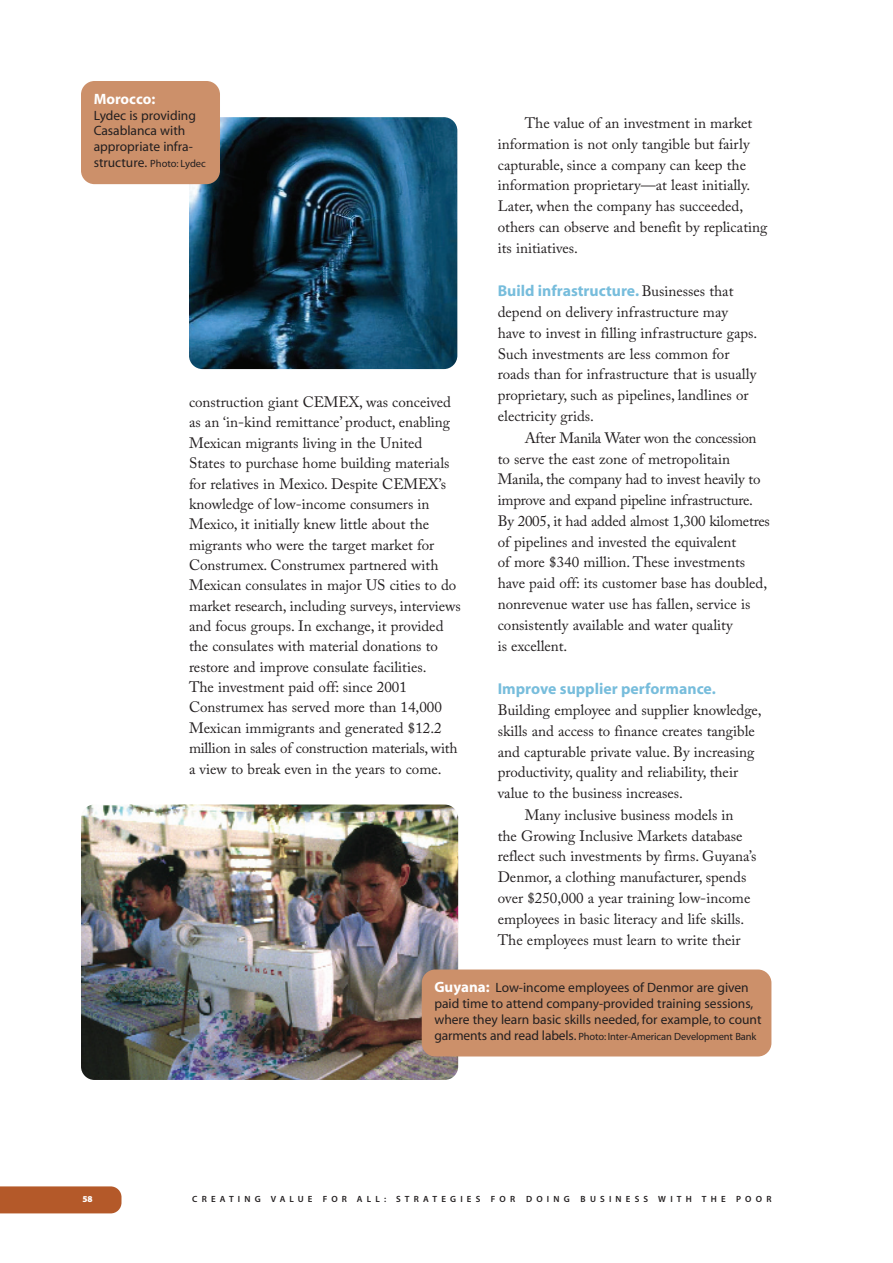
<style>
.page{position:relative;width:893px;height:1263px;background:#fff}
.page>*{position:absolute;margin:0;border:0;box-sizing:border-box;transform-origin:0 0}
.t1{font:700 15.75px "Myriad";color:#77bddc}
.t2{font:15px/20.7px "Adobe Caslon Pro";color:#231f20}
.t3{font:700 15px "Myriad";color:#fff}
.t4{font:13.5px/15.9px "Myriad";color:#231f20}
.t5{font:10.5px "Myriad";letter-spacing:-.01em;color:#231f20}
.t6{font:9px "Myriad MM 565 600";letter-spacing:.465em;color:#231f20}
.t7{font:9px "Myriad MM 830 600";color:#fff}
.s1{font-size:13.5px}
.s2{font-family:"Adobe Caslon Pro";font-weight:400;font-size:15px;color:#231f20}
.s3{font-weight:700;font-size:15px;color:#fff}
</style>
<div class="page">
<div style="left:0;top:1186px;width:122px;height:27px;background:#b45929"></div>
<img style="left:81px;top:804px;width:377px;height:276px;border-radius:14px">
<img style="left:189px;top:117px;width:268px;height:252px;border-radius:14px">
<div style="left:81px;top:81px;width:139px;height:103px;background:#cc906a;border-radius:14px"></div>
<div style="left:422px;top:969px;width:349px;height:87px;background:#cc906a;border-radius:14px"></div>
<p class="t3" style="left:94px;top:93px;width:63px">Morocco:</p>
<p class="t4" style="left:94px;top:108px;width:104px">Lydec is providing<br>Casablanca with appropriate infra-</p>
<p class="t5" style="left:94px;top:160px;width:114px"><span class="s1">structure.</span> Photo: Lydec</p>
<p class="t2" style="left:189px;top:393px;width:273px">construction giant CEMEX, was conceived as an ‘in-kind remittance’ product, enabling Mexican migrants living in the United States to purchase home building materials for relatives in Mexico. Despite CEMEX’s knowledge of low-income consumers in Mexico, it initially knew little about the migrants who were the target market for Construmex. Construmex partnered with Mexican consulates in major US cities to do market research, including surveys, interviews and focus groups. In exchange, it provided the consulates with material donations to restore and improve consulate facilities.<br>The investment paid off: since 2001<br>Construmex has served more than 14,000<br>Mexican immigrants and generated $12.2 million in sales of construction materials, with a view to break even in the years to come.</p>
<p class="t2" style="left:498px;top:114px;width:271px;text-indent:27px">The value of an investment in market information is not only tangible but fairly capturable, since a company can keep the information proprietary—at least initially.<br>Later, when the company has succeeded, others can observe and benefit by replicating its initiatives.</p>
<p class="t1" style="left:498px;top:285px;width:237px">Build infrastructure. <span class="s2">Businesses that</span></p>
<p class="t2" style="left:498px;top:303px;width:261px">depend on delivery infrastructure may have to invest in filling infrastructure gaps.<br>Such investments are less common for roads than for infrastructure that is usually proprietary, such as pipelines, landlines or electricity grids.</p>
<p class="t2" style="left:498px;top:429px;width:274px;text-indent:27px">After Manila Water won the concession to serve the east zone of metropolitain Manila, the company had to invest heavily to improve and expand pipeline infrastructure.<br>By 2005, it had added almost 1,300 kilometres of pipelines and invested the equivalent<br>of more $340 million. These investments have paid off: its customer base has doubled, nonrevenue water use has fallen, service is consistently available and water quality<br>is excellent.</p>
<p class="t1" style="left:498px;top:683px;width:219px">Improve supplier performance.</p>
<p class="t2" style="left:498px;top:701px;width:265px">Building employee and supplier knowledge,</p>
<p class="t2" style="left:498px;top:722px;width:259px">skills and access to finance creates tangible</p>
<p class="t2" style="left:498px;top:743px;width:258px">and capturable private value. By increasing</p>
<p class="t2" style="left:498px;top:763px;width:242px">productivity, quality and reliability, their</p>
<p class="t2" style="left:498px;top:784px;width:187px">value to the business increases.</p>
<p class="t2" style="left:525px;top:806px;width:210px">Many inclusive business models in</p>
<p class="t2" style="left:498px;top:827px;width:246px">the Growing Inclusive Markets database</p>
<p class="t2" style="left:498px;top:848px;width:260px">reflect such investments by firms. Guyana’s</p>
<p class="t2" style="left:498px;top:868px;width:250px">Denmor, a clothing manufacturer, spends</p>
<p class="t2" style="left:498px;top:889px;width:254px">over $250,000 a year training low-income</p>
<p class="t2" style="left:498px;top:910px;width:248px">employees in basic literacy and life skills.</p>
<p class="t2" style="left:498px;top:931px;width:244px">The employees must learn to write their</p>
<p class="t4" style="left:434px;top:981px;width:329px"><span class="s3">Guyana:</span> Low-income employees of Denmor are given paid time to attend company-provided training sessions, where they learn basic skills needed, for example, to count</p>
<p class="t5" style="left:434px;top:1032px;width:324px"><span class="s1">garments and read labels.</span> Photo: Inter-American Development Bank</p>
<p class="t7" style="left:82px;top:1196px;width:12px">58</p>
<p class="t6" style="left:192px;top:1196px;width:581px">CREATING VALUE FOR ALL: STRATEGIES FOR DOING BUSINESS WITH THE POOR</p>
</div>
